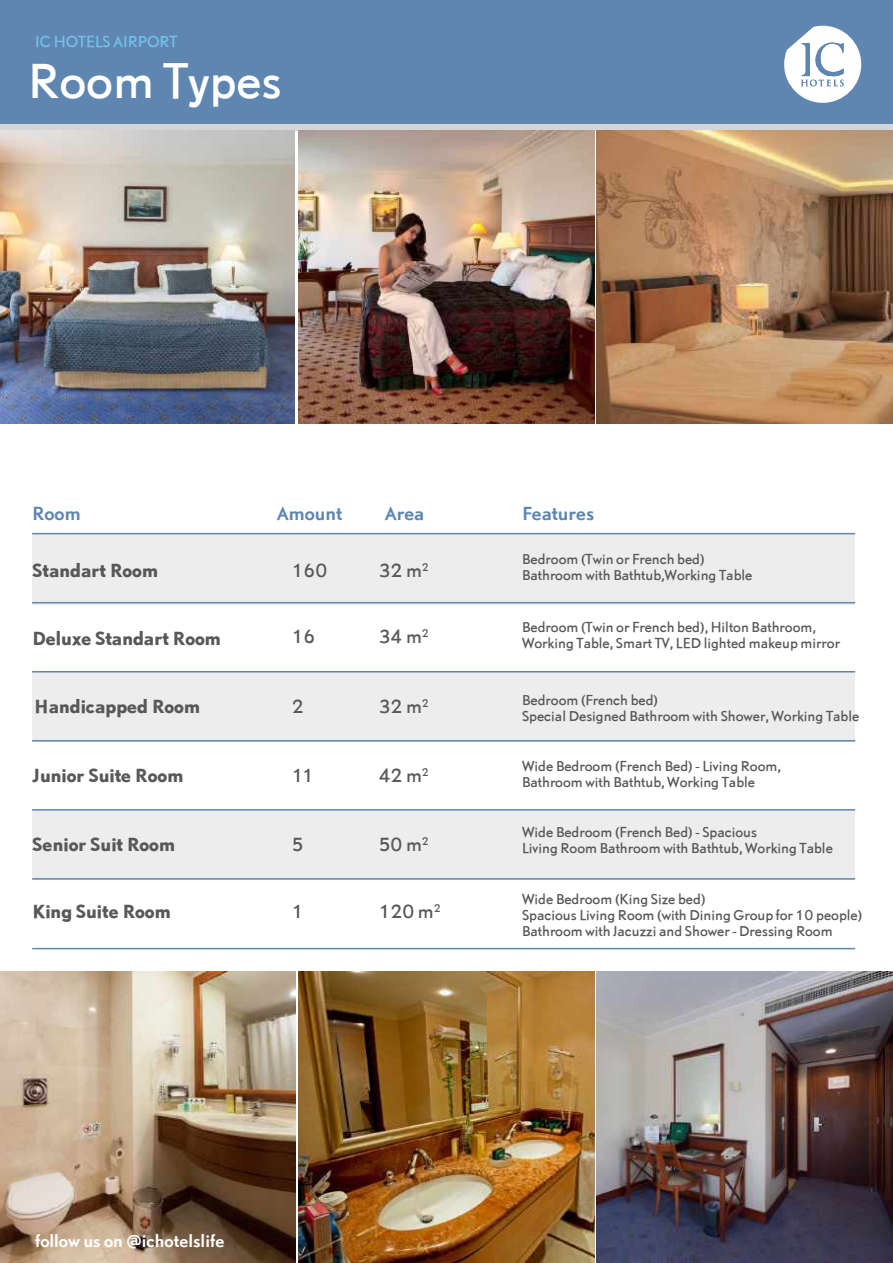
<style>
.page{position:relative;width:893px;height:1263px;background:#fff}
.page>*{position:absolute;margin:0;border:0;box-sizing:border-box;transform-origin:0 0}
.t1{font:46.5px "Nobel Listing UN Regular";color:#fff}
.t2{font:18px "Nobel Listing UN Bold";color:#58585b}
.t3{font:18px "Nobel Listing UN Regular";color:#58585b}
.t4{font:700 18px "Nobel Listing UN Medium";color:#5e86b1}
.t5{font:700 16.5px "Nobel Listing UN Medium";color:#fff}
.t6{font:15px "Nobel Listing UN Regular";color:#73c0e9}
.t7{font:13.5px/16.2px "Nobel Listing UN Regular";color:#58585b}
</style>
<div class="page">
<div style="left:32px;top:534px;width:823px;height:70px;background:#ededed"></div>
<div style="left:32px;top:672px;width:823px;height:70px;background:#ededed"></div>
<div style="left:32px;top:809px;width:823px;height:70px;background:#ededed"></div>
<div style="left:0;top:124px;width:893px;height:7px;background:#d5d5d7"></div>
<div style="left:0;top:0;width:893px;height:124px;background:#5e86b1"></div>
<svg style="left:784px;top:26px;width:77px;height:77px"></svg>
<hr style="left:32px;top:533px;width:823px;height:1px;background:#5e86b1">
<hr style="left:32px;top:809px;width:823px;height:1px;background:#5e86b1">
<hr style="left:32px;top:602px;width:823px;height:1px;background:#5e86b1">
<hr style="left:32px;top:878px;width:823px;height:2px;background:#5e86b1">
<hr style="left:32px;top:948px;width:823px;height:1px;background:#5e86b1">
<hr style="left:32px;top:671px;width:823px;height:1px;background:#5e86b1">
<hr style="left:32px;top:740px;width:823px;height:1px;background:#5e86b1">
<img style="left:0;top:131px;width:295px;height:292px">
<img style="left:298px;top:131px;width:297px;height:292px">
<img style="left:0;top:972px;width:295px;height:291px">
<img style="left:298px;top:972px;width:297px;height:291px">
<img style="left:597px;top:972px;width:296px;height:291px">
<img style="left:597px;top:130px;width:296px;height:293px">
<p class="t6" style="left:35px;top:31px;width:144px">IC HOTELS AIRPORT</p>
<h1 class="t1" style="left:28px;top:48px;width:255px">Room Types</h1>
<h2 class="t4" style="left:32px;top:500px;width:50px">Room</h2>
<h2 class="t4" style="left:277px;top:500px;width:67px">Amount</h2>
<h2 class="t4" style="left:385px;top:500px;width:41px">Area</h2>
<h2 class="t2" style="left:32px;top:557px;width:127px">Standart Room</h2>
<h2 class="t2" style="left:32px;top:625px;width:190px">Deluxe Standart Room</h2>
<h2 class="t3" style="left:292px;top:558px;width:37px">160</h2>
<h2 class="t3" style="left:292px;top:623px;width:25px">16</h2>
<h2 class="t3" style="left:379px;top:558px;width:52px">32 m<sup>2</sup></h2>
<h2 class="t3" style="left:379px;top:623px;width:52px">34 m<sup>2</sup></h2>
<h2 class="t2" style="left:34px;top:693px;width:168px">Handicapped Room</h2>
<h2 class="t3" style="left:292px;top:693px;width:13px">2</h2>
<h2 class="t3" style="left:379px;top:693px;width:52px">32 m<sup>2</sup></h2>
<h2 class="t2" style="left:32px;top:763px;width:153px">Junior Suite Room</h2>
<h2 class="t3" style="left:292px;top:763px;width:24px">11</h2>
<h2 class="t3" style="left:379px;top:763px;width:52px">42 m<sup>2</sup></h2>
<h2 class="t2" style="left:32px;top:832px;width:144px">Senior Suit Room</h2>
<h2 class="t3" style="left:292px;top:832px;width:13px">5</h2>
<h2 class="t3" style="left:379px;top:832px;width:52px">50 m<sup>2</sup></h2>
<h2 class="t2" style="left:32px;top:899px;width:140px">King Suite Room</h2>
<h2 class="t3" style="left:292px;top:899px;width:13px">1</h2>
<h2 class="t3" style="left:379px;top:899px;width:64px">120 m<sup>2</sup></h2>
<h2 class="t4" style="left:522px;top:500px;width:74px">Features</h2>
<p class="t7" style="left:522px;top:550px;width:232px">Bedroom (Twin or French bed)<br>Bathroom with Bathtub,Working Table</p>
<p class="t7" style="left:522px;top:618px;width:319px">Bedroom (Twin or French bed), Hilton Bathroom,<br>Working Table, Smart TV, LED lighted makeup mirror</p>
<p class="t7" style="left:522px;top:691px;width:339px">Bedroom (French bed)<br>Special Designed Bathroom with Shower, Working Table</p>
<p class="t7" style="left:522px;top:757px;width:260px">Wide Bedroom (French Bed) - Living Room,<br>Bathroom with Bathtub, Working Table</p>
<p class="t7" style="left:522px;top:823px;width:312px">Wide Bedroom (French Bed) - Spacious<br>Living Room Bathroom with Bathtub, Working Table</p>
<p class="t7" style="left:522px;top:890px;width:342px">Wide Bedroom (King Size bed)<br>Spacious Living Room (with Dining Group for 10 people)<br>Bathroom with Jacuzzi and Shower - Dressing Room</p>
<p class="t5" style="left:35px;top:1229px;width:191px">follow us on @ichotelslife</p>
</div>
